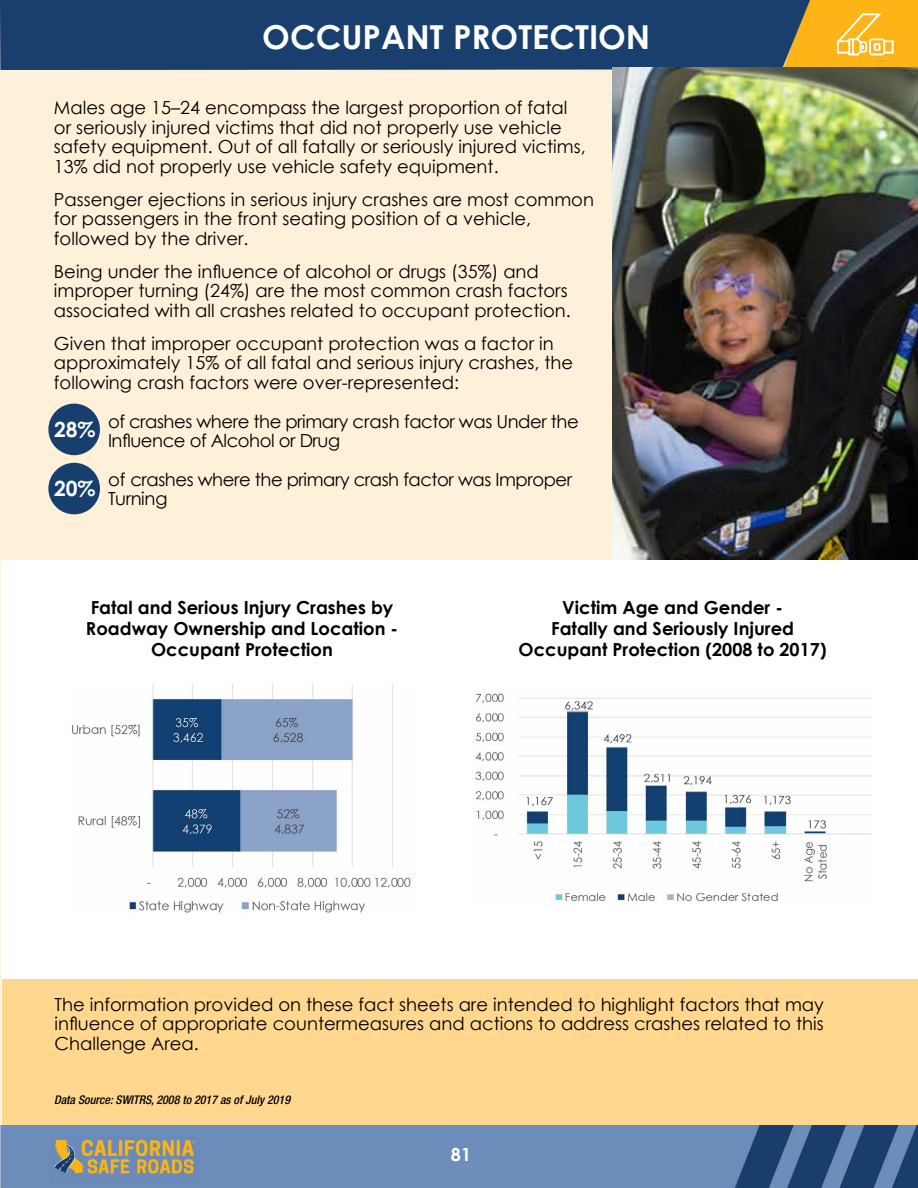
<style>
.page{position:relative;width:918px;height:1188px;background:#fff}
.page>*{position:absolute;margin:0;border:0;box-sizing:border-box;transform-origin:0 0}
.t1{font:700 33px "Century Gothic";color:#fff}
.Body_Challenge_Sheet{font:700 21px "Century Gothic";color:#fff}
.Body_Challenge_Sheet-2{font:18px/19.5px "Century Gothic";color:#000}
.Charts_Headers{font:700 18px/21px "Century Gothic";color:#000;text-align:center}
.Body_Challenge_Sheet-3{font:18px/19.5px "Century Gothic";letter-spacing:-.025em;color:#000}
.t2{font:700 18px "Century Gothic";color:#fff}
.Body-small{font:italic 500 condensed 12px "Helvetica Neue LT Com";color:#000}
.s1{font-weight:700;font-size:21px;color:#fff}
</style>
<div class="page">
<div style="left:0;top:67px;width:622px;height:493px;background:#fff0d9"></div>
<div style="left:2px;top:980px;width:916px;height:151px;background:#ffd78f"></div>
<img style="left:0;top:1125px;width:918px;height:63px">
<img style="left:0;top:0;width:918px;height:69px">
<div style="left:48px;top:404px;width:52px;height:51px;background:#173f6e;border-radius:50%"></div>
<div style="left:48px;top:463px;width:52px;height:51px;background:#173f6e;border-radius:50%"></div>
<svg style="left:837px;top:13px;width:57px;height:42px;background:#fcc54d"></svg>
<img style="left:475px;top:693px;width:396px;height:209px">
<img style="left:72px;top:685px;width:339px;height:228px">
<img style="left:612px;top:67px;width:306px;height:493px">
<h2 class="t1" style="left:262px;top:12px;width:390px">OCCUPANT PROTECTION</h2>
<p class="Body_Challenge_Sheet-2" style="left:54px;top:98px;width:533px">Males age 15–24 encompass the largest proportion of fatal or seriously injured victims that did not properly use vehicle safety equipment. Out of all fatally or seriously injured victims, 13% did not properly use vehicle safety equipment.</p>
<p class="Body_Challenge_Sheet-2" style="left:54px;top:189px;width:542px">Passenger ejections in serious injury crashes are most common for passengers in the front seating position of a vehicle, followed by the driver.</p>
<p class="Body_Challenge_Sheet-2" style="left:54px;top:261px;width:518px">Being under the influence of alcohol or drugs (35%) and improper turning (24%) are the most common crash factors associated with all crashes related to occupant protection.</p>
<p class="Body_Challenge_Sheet-2" style="left:54px;top:333px;width:521px">Given that improper occupant protection was a factor in approximately 15% of all fatal and serious injury crashes, the following crash factors were over-represented:</p>
<p class="Body_Challenge_Sheet-3" style="left:108px;top:411px;width:472px;text-indent:-54px"><span class="s1">28%</span> of crashes where the primary crash factor was Under the<br>Influence of Alcohol or Drug</p>
<p class="Body_Challenge_Sheet" style="left:54px;top:473px;width:43px">20%</p>
<p class="Body_Challenge_Sheet-3" style="left:108px;top:469px;width:466px">of crashes where the primary crash factor was Improper<br>Turning</p>
<p class="Charts_Headers" style="left:86px;top:596px;width:314px">Fatal and Serious Injury Crashes by<br>Roadway Ownership and Location -<br>Occupant Protection</p>
<p class="Charts_Headers" style="left:519px;top:596px;width:310px">Victim Age and Gender -<br>Fatally and Seriously Injured<br>Occupant Protection (2008 to 2017)</p>
<p class="Body_Challenge_Sheet-2" style="left:55px;top:994px;width:771px;text-align:justify">The information provided on these fact sheets are intended to highlight factors that may influence of appropriate countermeasures and actions to address crashes related to this Challenge Area.</p>
<p class="Body-small" style="left:54px;top:1093px;width:238px">Data Source: SWITRS, 2008 to 2017 as of July 2019</p>
<p class="t2" style="left:451px;top:1141px;width:22px">81</p>
</div>
